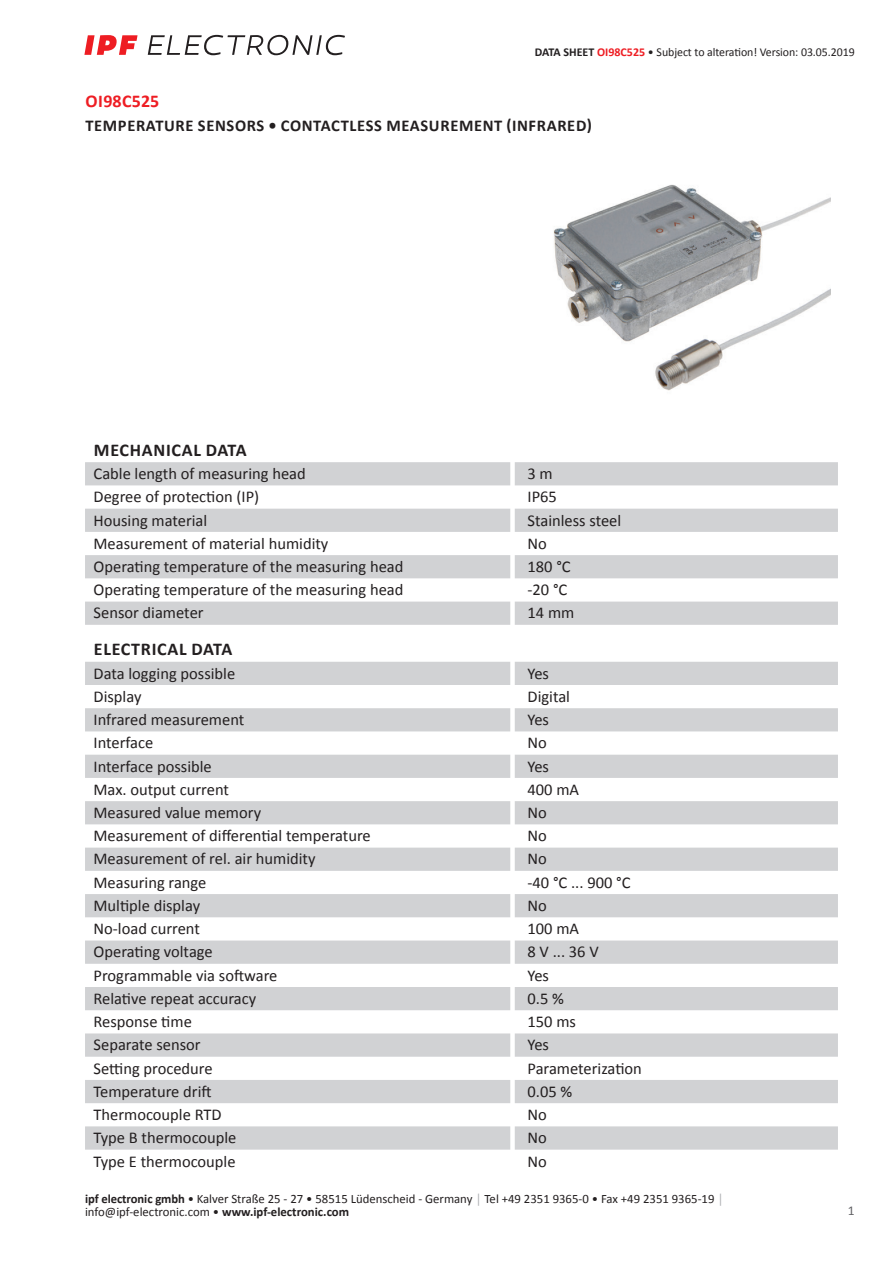
<style>
.page{position:relative;width:893px;height:1263px;background:#fff}
.page>*{position:absolute;margin:0;border:0;box-sizing:border-box;transform-origin:0 0}
.t1{font:700 18px "Calibri";letter-spacing:.04em;color:#231f20}
.t2{font:700 18px "Calibri";letter-spacing:.02em;color:#ee1d23}
.t3{font:16.5px "Calibri";color:#231f20}
.t4{font:700 16.5px "Calibri";letter-spacing:.04em;color:#231f20}
.t5{font:13.5px "Calibri";color:#636366}
.t6{font:12.75px/12.6px "Calibri";color:#231f20}
.t7{font:12px "Calibri";letter-spacing:-.005em;color:#231f20}
.s1{font-weight:700}
.s2{font-weight:700;color:#ee1d23}
.s3{color:#a8a9ad}
</style>
<div class="page">
<svg style="left:148px;top:35px;width:197px;height:20px"></svg>
<svg style="left:84px;top:35px;width:54px;height:20px"></svg>
<svg style="left:85px;top:462px;width:753px;height:163px;fill:#d1d2d4"></svg>
<svg style="left:85px;top:662px;width:753px;height:487px;fill:#d4d5d7"></svg>
<img style="left:553px;top:184px;width:278px;height:207px">
<p class="t7" style="left:535px;top:44px;width:321px"><span class="s1">DATA SHEET</span> <span class="s2">OI98C525</span> • Subject to alteration! Version: 03.05.2019</p>
<p class="t2" style="left:85px;top:88px;width:75px">OI98C525</p>
<p class="t4" style="left:85px;top:114px;width:508px">TEMPERATURE SENSORS • CONTACTLESS MEASUREMENT (INFRARED)</p>
<p class="t1" style="left:94px;top:437px;width:154px">MECHANICAL DATA</p>
<p class="t3" style="left:94px;top:462px;width:214px">Cable length of measuring head</p>
<p class="t3" style="left:527px;top:462px;width:27px">3m</p>
<p class="t3" style="left:94px;top:485px;width:167px">Degree of protection (IP)</p>
<p class="t3" style="left:527px;top:485px;width:31px">IP65</p>
<p class="t3" style="left:94px;top:509px;width:115px">Housing material</p>
<p class="t3" style="left:527px;top:509px;width:95px">Stainless steel</p>
<p class="t3" style="left:94px;top:532px;width:236px">Measurement of material humidity</p>
<p class="t3" style="left:527px;top:532px;width:21px">No</p>
<p class="t3" style="left:94px;top:555px;width:311px">Operating temperature of the measuring head</p>
<p class="t3" style="left:527px;top:555px;width:45px">180 °C</p>
<p class="t3" style="left:94px;top:578px;width:311px">Operating temperature of the measuring head</p>
<p class="t3" style="left:527px;top:578px;width:41px">-20 °C</p>
<p class="t3" style="left:94px;top:601px;width:112px">Sensor diameter</p>
<p class="t3" style="left:527px;top:601px;width:48px">14 mm</p>
<p class="t1" style="left:94px;top:637px;width:140px">ELECTRICAL DATA</p>
<p class="t3" style="left:94px;top:662px;width:143px">Data logging possible</p>
<p class="t3" style="left:527px;top:662px;width:23px">Yes</p>
<p class="t3" style="left:94px;top:685px;width:49px">Display</p>
<p class="t3" style="left:527px;top:685px;width:44px">Digital</p>
<p class="t3" style="left:94px;top:708px;width:152px">Infrared measurement</p>
<p class="t3" style="left:527px;top:708px;width:23px">Yes</p>
<p class="t3" style="left:94px;top:731px;width:61px">Interface</p>
<p class="t3" style="left:527px;top:731px;width:21px">No</p>
<p class="t3" style="left:94px;top:755px;width:120px">Interface possible</p>
<p class="t3" style="left:527px;top:755px;width:23px">Yes</p>
<p class="t3" style="left:94px;top:778px;width:137px">Max. output current</p>
<p class="t3" style="left:527px;top:778px;width:53px">400 mA</p>
<p class="t3" style="left:94px;top:801px;width:169px">Measured value memory</p>
<p class="t3" style="left:527px;top:801px;width:21px">No</p>
<p class="t3" style="left:94px;top:824px;width:279px">Measurement of differential temperature</p>
<p class="t3" style="left:527px;top:824px;width:21px">No</p>
<p class="t3" style="left:94px;top:847px;width:224px">Measurement of rel. air humidity</p>
<p class="t3" style="left:527px;top:847px;width:21px">No</p>
<p class="t3" style="left:94px;top:871px;width:114px">Measuring range</p>
<p class="t3" style="left:527px;top:871px;width:105px">-40 °C ... 900 °C</p>
<p class="t3" style="left:94px;top:894px;width:108px">Multiple display</p>
<p class="t3" style="left:527px;top:894px;width:21px">No</p>
<p class="t3" style="left:94px;top:917px;width:108px">No-load current</p>
<p class="t3" style="left:527px;top:917px;width:53px">100 mA</p>
<p class="t3" style="left:94px;top:940px;width:121px">Operating voltage</p>
<p class="t3" style="left:527px;top:940px;width:73px">8 V ... 36 V</p>
<p class="t3" style="left:94px;top:964px;width:185px">Programmable via software</p>
<p class="t3" style="left:527px;top:964px;width:23px">Yes</p>
<p class="t3" style="left:94px;top:987px;width:164px">Relative repeat accuracy</p>
<p class="t3" style="left:527px;top:987px;width:38px">0.5 %</p>
<p class="t3" style="left:94px;top:1010px;width:100px">Response time</p>
<p class="t3" style="left:527px;top:1010px;width:50px">150 ms</p>
<p class="t3" style="left:94px;top:1033px;width:109px">Separate sensor</p>
<p class="t3" style="left:527px;top:1033px;width:23px">Yes</p>
<p class="t3" style="left:94px;top:1057px;width:121px">Setting procedure</p>
<p class="t3" style="left:527px;top:1057px;width:116px">Parameterization</p>
<p class="t3" style="left:94px;top:1080px;width:120px">Temperature drift</p>
<p class="t3" style="left:527px;top:1080px;width:46px">0.05 %</p>
<p class="t3" style="left:94px;top:1103px;width:130px">Thermocouple RTD</p>
<p class="t3" style="left:527px;top:1103px;width:21px">No</p>
<p class="t3" style="left:94px;top:1126px;width:144px">Type B thermocouple</p>
<p class="t3" style="left:527px;top:1126px;width:21px">No</p>
<p class="t3" style="left:94px;top:1149px;width:144px">Type E thermocouple</p>
<p class="t3" style="left:527px;top:1149px;width:21px">No</p>
<p class="t6" style="left:85px;top:1192px;width:640px"><span class="s1">ipf electronic gmbh</span> • Kalver Straße 25 - 27 • 58515 Lüdenscheid - Germany <span class="s3">│</span> Tel +49 2351 9365-0 • Fax +49 2351 9365-19 <span class="s3">│ </span>info@ipf-electronic.com • <span class="s1">www.ipf-electronic.com</span></p>
<p class="t5" style="left:848px;top:1201px;width:8px">1</p>
</div>
